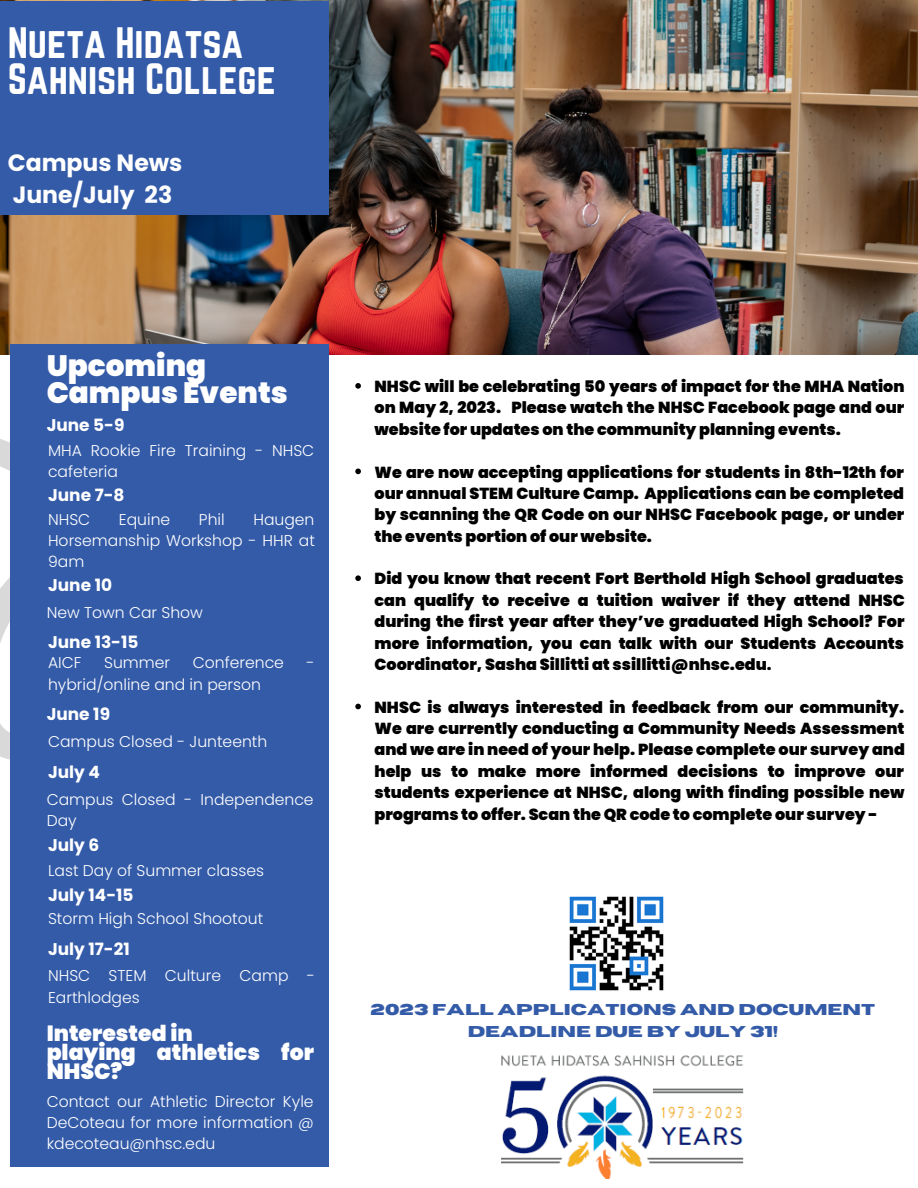
<style>
.page{position:relative;width:918px;height:1188px;background:#fff}
.page>*{position:absolute;margin:0;border:0;box-sizing:border-box;transform-origin:0 0}
.t1{font:38.4px/36px "Norwester";color:#fff}
.t2{font:900 29.4px/26.4px "Poppins";color:#fff}
.t3{font:700 23.55px "Poppins";color:#fff}
.t4{font:900 21.9px/19.2px "Poppins";color:#fff}
.t5{font:700 16.95px "Poppins";color:#fff}
.t6{font:900 15.9px/21.3px "Poppins";color:#000;text-align:justify}
.t7{font:300 15.6px/21.3px "Poppins";color:#fff}
.t8{font:700 15.6px/21.3px "Horizon";color:#345ba8;text-align:center}
.s1{font-weight:800}
</style>
<div class="page">
<svg style="left:0;top:439px;width:10px;height:321px"></svg>
<img style="left:0;top:1px;width:918px;height:353px">
<div style="left:10px;top:345px;width:319px;height:822px;background:#345ba8"></div>
<div style="left:0;top:1px;width:328px;height:214px;background:#345ba8"></div>
<img style="left:569px;top:896px;width:95px;height:95px">
<img style="left:501px;top:1055px;width:243px;height:123px">
<svg style="left:355px;top:383px;width:6px;height:6px"></svg>
<svg style="left:355px;top:469px;width:6px;height:5px"></svg>
<svg style="left:355px;top:575px;width:6px;height:6px"></svg>
<svg style="left:355px;top:704px;width:6px;height:5px"></svg>
<p class="t1" style="left:8px;top:25px;width:270px">Nueta Hidatsa<br>Sahnish College</p>
<p class="t3" style="left:8px;top:146px;width:176px">Campus News</p>
<p class="t3" style="left:13px;top:178px;width:161px">June/July 23</p>
<p class="t2" style="left:47px;top:353px;width:243px">Upcoming<br>Campus Events</p>
<p class="t5" style="left:47px;top:413px;width:79px">June 5-9</p>
<p class="t7" style="left:48px;top:440px;width:268px">MHA Rookie Fire Training - NHSC cafeteria</p>
<p class="t5" style="left:48px;top:483px;width:78px">June 7-8</p>
<p class="t7" style="left:48px;top:509px;width:44px">NHSC</p>
<p class="t7" style="left:119px;top:509px;width:53px">Equine</p>
<p class="t7" style="left:199px;top:509px;width:27px">Phil</p>
<p class="t7" style="left:48px;top:509px;width:268px;text-align:justify;text-indent:205px">Haugen Horsemanship Workshop - HHR at 9am</p>
<p class="t5" style="left:48px;top:573px;width:66px">June 10</p>
<p class="t7" style="left:47px;top:602px;width:158px">New Town Car Show</p>
<p class="t5" style="left:48px;top:631px;width:92px">June 13-15</p>
<p class="t7" style="left:48px;top:652px;width:35px">AICF</p>
<p class="t7" style="left:104px;top:652px;width:68px">Summer</p>
<p class="t7" style="left:193px;top:652px;width:93px">Conference</p>
<p class="t7" style="left:307px;top:652px;width:10px">-</p>
<p class="t7" style="left:48px;top:674px;width:214px">hybrid/online and in person</p>
<p class="t5" style="left:47px;top:702px;width:65px">June 19</p>
<p class="t7" style="left:48px;top:731px;width:221px">Campus Closed - Junteenth</p>
<p class="t5" style="left:48px;top:761px;width:53px">July 4</p>
<p class="t7" style="left:47px;top:789px;width:268px">Campus Closed - Independence<br>Day</p>
<p class="t5" style="left:48px;top:834px;width:53px">July 6</p>
<p class="t7" style="left:48px;top:860px;width:217px">Last Day of Summer classes</p>
<p class="t5" style="left:48px;top:883px;width:87px">July 14-15</p>
<p class="t7" style="left:48px;top:908px;width:217px">Storm High School Shootout</p>
<p class="t5" style="left:48px;top:937px;width:83px">July 17-21</p>
<p class="t7" style="left:48px;top:965px;width:268px">NHSC STEM Culture Camp -<br>Earthlodges</p>
<p class="t4" style="left:47px;top:1024px;width:148px">Interested in</p>
<p class="t4" style="left:47px;top:1043px;width:269px">playing athletics for<br>NHSC?</p>
<p class="t7" style="left:47px;top:1091px;width:269px;text-align:justify">Contact our Athletic Director Kyle DeCoteau for more information @ kdecoteau@nhsc.edu</p>
<p class="t6" style="left:375px;top:376px;width:532px">NHSC will be celebrating 50 years of impact for the MHA Nation on May 2, 2023. Please watch the NHSC Facebook page and our website for updates on the community planning events.</p>
<p class="t6" style="left:375px;top:461px;width:531px">We are now accepting applications for students in 8th-12th for our annual STEM Culture Camp. Applications can be completed by scanning the QR Code on our NHSC Facebook page, or under the events portion of our website.</p>
<p class="t6" style="left:375px;top:568px;width:532px">Did you know that recent Fort Berthold High School graduates can qualify to receive a tuition waiver if they attend NHSC during the first year after they’ve graduated High School? For more information, you can talk with our Students Accounts Coordinator, Sasha Sillitti at ssillitti@nhsc.edu<span class="s1">.</span></p>
<p class="t6" style="left:375px;top:696px;width:532px">NHSC is always interested in feedback from our community.<br>We are currently conducting a Community Needs Assessment and we are in need of your help. Please complete our survey and help us to make more informed decisions to improve our students experience at NHSC, along with finding possible new programs to offer. Scan the QR code to complete our survey -</p>
<p class="t8" style="left:371px;top:1000px;width:506px">2023 FALL APPLICATIONS AND DOCUMENT<br>DEADLINE DUE BY JULY 31!</p>
</div>
